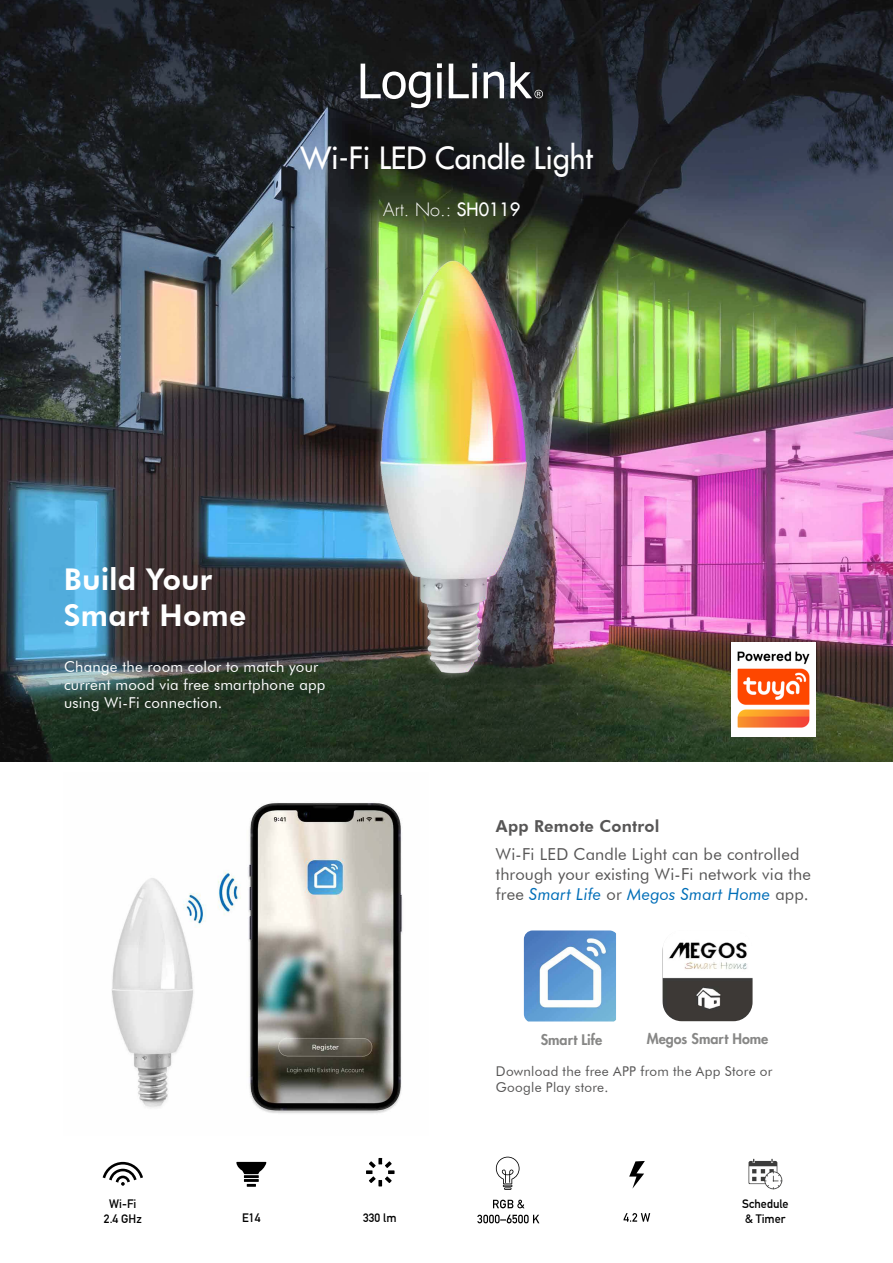
<style>
.page{position:relative;width:893px;height:1263px;background:#fff}
.page>*{position:absolute;margin:0;border:0;box-sizing:border-box;transform-origin:0 0}
.t1{font:30px "Futura LT";color:#fff}
.t2{font:800 30px/36px "Futura BT";letter-spacing:.005em;color:#fff}
.t3{font:300 18px "Futura LT";color:#fff}
.t4{font:16.5px/19.8px "Futura BT";letter-spacing:.01em;color:#575656}
.t5{font:800 16.5px "Futura BT";letter-spacing:.015em;color:#575656}
.t6{font:15px/18px "Futura BT";letter-spacing:.015em;color:#fff}
.t7{font:800 14.25px "Futura LT";color:#878786}
.t8{font:13.5px/16.2px "Futura BT";letter-spacing:.02em;color:#575656}
.t9{font:700 12px/15px "DIN Alternate";color:#000;text-align:center}
.s1{font-weight:400}
.s2{font-style:italic;color:#006eb8}
</style>
<div class="page">
<img style="left:0;top:0;width:893px;height:761px">
<img style="left:731px;top:643px;width:85px;height:94px">
<svg style="left:361px;top:62px;width:182px;height:46px"></svg>
<img style="left:111px;top:802px;width:292px;height:312px">
<img style="left:524px;top:930px;width:92px;height:91px">
<img style="left:663px;top:942px;width:90px;height:79px">
<svg style="left:102px;top:1162px;width:41px;height:24px"></svg>
<img style="left:199px;top:230px;width:504px;height:475px">
<svg style="left:366px;top:1158px;width:29px;height:28px"></svg>
<svg style="left:623px;top:1161px;width:28px;height:61px"></svg>
<svg style="left:496px;top:1157px;width:23px;height:33px"></svg>
<svg style="left:477px;top:1215px;width:62px;height:8px"></svg>
<svg style="left:493px;top:1200px;width:31px;height:8px"></svg>
<svg style="left:748px;top:1158px;width:34px;height:31px"></svg>
<svg style="left:236px;top:1162px;width:30px;height:12px"></svg>
<hr style="left:244px;top:1175px;width:15px;height:3px;background:#000">
<hr style="left:244px;top:1179px;width:15px;height:3px;background:#000">
<svg style="left:247px;top:1184px;width:9px;height:3px"></svg>
<h1 class="t1" style="left:300px;top:143px;width:294px">Wi-Fi LED Candle Light</h1>
<p class="t3" style="left:383px;top:199px;width:139px">Art. No.: <span class="s1">SH0119</span></p>
<h1 class="t2" style="left:64px;top:564px;width:184px">Build Your<br>Smart Home</h1>
<p class="t6" style="left:64px;top:659px;width:263px">Change the room color to match your current mood via free smartphone app using Wi-Fi connection.</p>
<p class="t9" style="left:104px;top:1197px;width:39px">Wi-Fi<br>2.4 GHz</p>
<p class="t9" style="left:242px;top:1210px;width:20px">E14</p>
<p class="t9" style="left:363px;top:1210px;width:35px">330 lm</p>
<p class="t5" style="left:496px;top:819px;width:165px">App Remote Control</p>
<p class="t4" style="left:496px;top:846px;width:317px">Wi-Fi LED Candle Light can be controlled through your existing Wi-Fi network via the free <span class="s2">Smart Life</span> or <span class="s2">Megos Smart Home</span> app.</p>
<p class="t7" style="left:541px;top:1033px;width:63px">Smart Life</p>
<p class="t7" style="left:647px;top:1032px;width:123px">Megos Smart Home</p>
<p class="t8" style="left:496px;top:1064px;width:278px">Download the free APP from the App Store or<br>Google Play store.</p>
<p class="t9" style="left:742px;top:1197px;width:48px;text-align:left">Schedule &amp; Timer</p>
</div>
